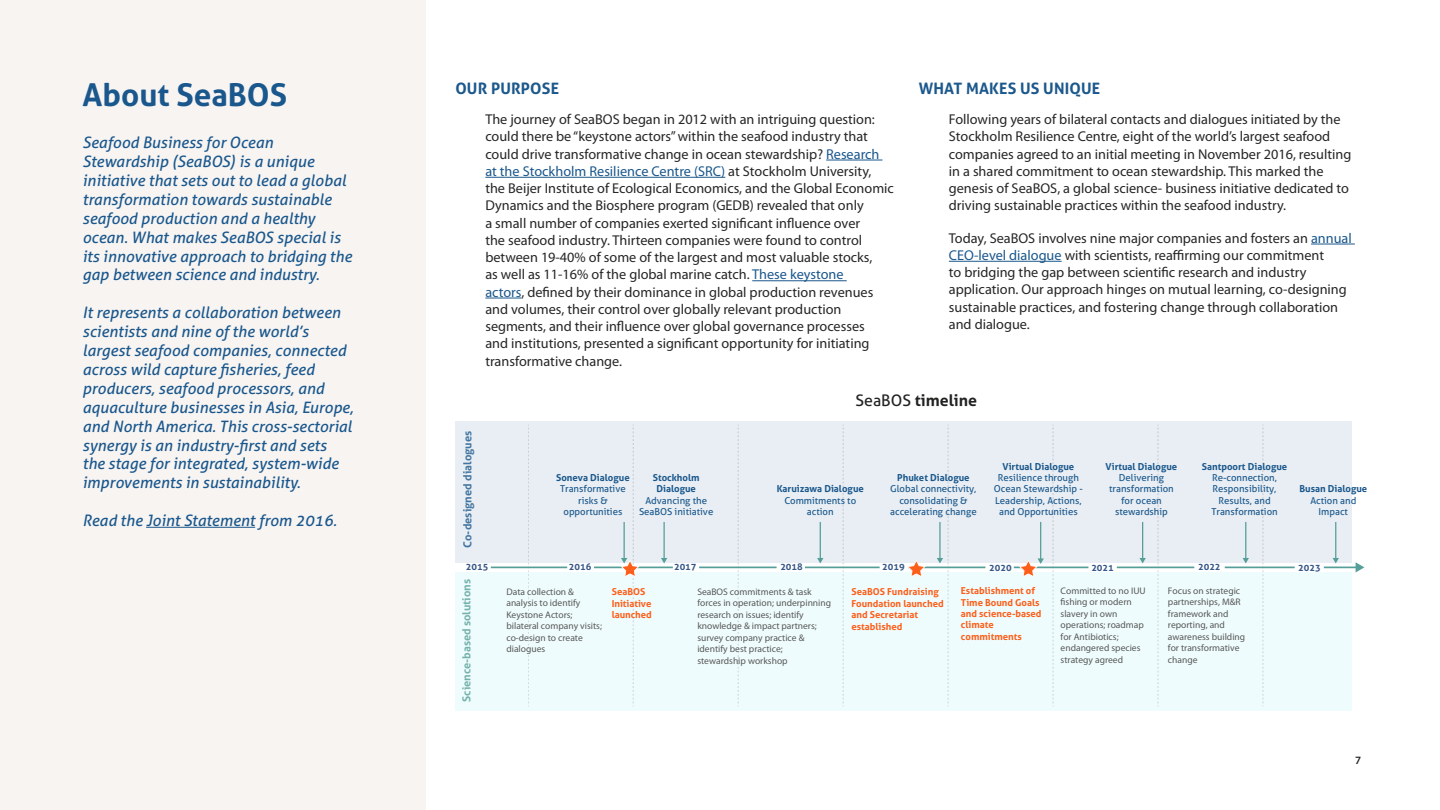
<style>
.page{position:relative;width:1440px;height:810px;background:#fff}
.page>*{position:absolute;margin:0;border:0;box-sizing:border-box;transform-origin:0 0}
.t1{font:700 31.5px "Aller";color:#1a578c}
.t2{font:700 15.9px "Aller";color:#222221}
.t3{font:italic 15.75px/18.9px "Aller";color:#1a578c}
.t4{font:700 15.75px "Aller";letter-spacing:.01em;color:#1b588c}
.t5{font:14.25px/17.2px "Myriad Pro";color:#262626}
.t6{font:600 11.25px "Myriad Pro";color:#262626}
.t7{font:700 11.18px "Aller";letter-spacing:-.005em;color:#569f98}
.t8{font:700 11.18px "Aller";color:#1a578c}
.t9{font:9.52px/11.5px "Myriad Pro";color:#585857}
.t10{font:9.52px/11.5px "Aller";color:#1a578c;text-align:center}
.t11{font:700 9.52px/11.5px "Aller";color:#fd5e19}
.t12{font:700 9.52px/11.5px "Aller";color:#1a578c;text-align:center}
.t13{font:700 9.38px "Aller";color:#385889}
.s1{color:#1a578c}
.s2{font-weight:400}
</style>
<div class="page">
<div style="left:0;top:0;width:425px;height:810px;background:#f7f4f2"></div>
<hr style="left:146px;top:527px;width:109px;height:1px;background:#1a578c">
<hr style="left:826px;top:160px;width:56px;height:1px;background:#1a578c">
<hr style="left:485px;top:177px;width:240px;height:1px;background:#1a578c">
<hr style="left:752px;top:280px;width:95px;height:1px;background:#1a578c">
<hr style="left:485px;top:298px;width:36px;height:1px;background:#1a578c">
<hr style="left:1311px;top:244px;width:44px;height:1px;background:#1a578c">
<hr style="left:949px;top:261px;width:113px;height:1px;background:#1a578c">
<div style="left:455px;top:572px;width:897px;height:139px;background:#effcfd"></div>
<div style="left:455px;top:421px;width:897px;height:141px;background:#e8eef3"></div>
<hr style="left:491px;top:567px;width:76px;height:1px;background:#569f98">
<hr style="left:594px;top:567px;width:79px;height:1px;background:#569f98">
<hr style="left:699px;top:567px;width:78px;height:1px;background:#569f98">
<hr style="left:805px;top:567px;width:75px;height:1px;background:#569f98">
<hr style="left:663px;top:522px;width:2px;height:37px;background:#569f98">
<svg style="left:661px;top:558px;width:6px;height:5px"></svg>
<hr style="left:820px;top:522px;width:1px;height:37px;background:#569f98">
<svg style="left:817px;top:558px;width:6px;height:5px"></svg>
<svg style="left:937px;top:425px;width:12px;height:281px"></svg>
<svg style="left:621px;top:425px;width:19px;height:281px"></svg>
<hr style="left:908px;top:567px;width:77px;height:1px;background:#569f98">
<hr style="left:1014px;top:567px;width:74px;height:1px;background:#569f98">
<hr style="left:1117px;top:567px;width:77px;height:1px;background:#569f98">
<hr style="left:1225px;top:567px;width:70px;height:1px;background:#569f98">
<hr style="left:1324px;top:567px;width:33px;height:1px;background:#569f98">
<svg style="left:1356px;top:562px;width:8px;height:10px"></svg>
<svg style="left:907px;top:560px;width:19px;height:17px"></svg>
<hr style="left:1142px;top:522px;width:1px;height:37px;background:#569f98">
<svg style="left:1139px;top:558px;width:7px;height:5px"></svg>
<hr style="left:1245px;top:522px;width:1px;height:37px;background:#569f98">
<svg style="left:1243px;top:558px;width:6px;height:5px"></svg>
<hr style="left:1335px;top:522px;width:1px;height:37px;background:#569f98">
<svg style="left:1333px;top:558px;width:6px;height:5px"></svg>
<hr style="left:1040px;top:522px;width:1px;height:37px;background:#569f98">
<svg style="left:1019px;top:558px;width:25px;height:19px"></svg>
<h1 class="t1" style="left:82px;top:75px;width:206px">About SeaBOS</h1>
<p class="t4" style="left:455px;top:79px;width:105px">OUR PURPOSE</p>
<p class="t5" style="left:485px;top:111px;width:410px">The journey of SeaBOS began in 2012 with an intriguing question: could there be “keystone actors” within the seafood industry that could drive transformative change in ocean stewardship? <span class="s1">Research at the Stockholm Resilience Centre (SRC)</span> at Stockholm University, the Beijer Institute of Ecological Economics, and the Global Economic Dynamics and the Biosphere program (GEDB) revealed that only<br>a small number of companies exerted significant influence over<br>the seafood industry. Thirteen companies were found to control between 19-40% of some of the largest and most valuable stocks,<br>as well as 11-16% of the global marine catch. <span class="s1">These keystone<br>actors</span>, defined by their dominance in global production revenues and volumes, their control over globally relevant production segments, and their influence over global governance processes<br>and institutions, presented a significant opportunity for initiating transformative change.</p>
<p class="t4" style="left:919px;top:79px;width:183px">WHAT MAKES US UNIQUE</p>
<p class="t5" style="left:949px;top:111px;width:404px">Following years of bilateral contacts and dialogues initiated by the Stockholm Resilience Centre, eight of the world’s largest seafood companies agreed to an initial meeting in November 2016, resulting in a shared commitment to ocean stewardship. This marked the genesis of SeaBOS, a global science- business initiative dedicated to driving sustainable practices within the seafood industry.</p>
<p class="t5" style="left:949px;top:230px;width:404px">Today, SeaBOS involves nine major companies and fosters an <span class="s1">annual CEO-level dialogue</span> with scientists, reaffirming our commitment<br>to bridging the gap between scientific research and industry application. Our approach hinges on mutual learning, co-designing sustainable practices, and fostering change through collaboration and dialogue.</p>
<p class="t3" style="left:82px;top:133px;width:271px">Seafood Business for Ocean Stewardship (SeaBOS) is a unique initiative that sets out to lead a global transformation towards sustainable seafood production and a healthy ocean. What makes SeaBOS special is its innovative approach to bridging the gap between science and industry.</p>
<p class="t3" style="left:82px;top:303px;width:273px">It represents a collaboration between scientists and nine of the world’s largest seafood companies, connected across wild capture fisheries, feed producers, seafood processors, and aquaculture businesses in Asia, Europe, and North America. This cross-sectorial synergy is an industry-first and sets<br>the stage for integrated, system-wide improvements in sustainability.</p>
<p class="t3" style="left:82px;top:511px;width:256px">Read the Joint Statement from 2016.</p>
<p class="t2" style="left:856px;top:390px;width:123px"><span class="s2">SeaBOS</span> timeline</p>
<p class="t8" style="left:461px;top:548px;width:119px;rotate:-90deg">Co-designed dialogues</p>
<p class="t12" style="left:1003px;top:460px;width:73px">Virtual Dialogue</p>
<p class="t10" style="left:994px;top:472px;width:91px">Resilience through<br>Ocean Stewardship -<br>Leadership, Actions, and Opportunities</p>
<p class="t12" style="left:1106px;top:460px;width:73px">Virtual Dialogue</p>
<p class="t10" style="left:1109px;top:472px;width:66px">Delivering transformation for ocean stewardship</p>
<p class="t12" style="left:1202px;top:460px;width:87px">Santpoort Dialogue</p>
<p class="t10" style="left:1211px;top:472px;width:68px">Re-connection,<br>Responsibility,<br>Results, and<br>Transformation</p>
<p class="t12" style="left:1299px;top:483px;width:69px">Busan Dialogue</p>
<p class="t12" style="left:556px;top:472px;width:75px">Soneva Dialogue</p>
<p class="t10" style="left:560px;top:483px;width:67px">Transformative risks &amp; opportunities</p>
<p class="t12" style="left:897px;top:472px;width:74px">Phuket Dialogue</p>
<p class="t10" style="left:890px;top:483px;width:88px">Global connectivity, consolidating &amp; accelerating change</p>
<p class="t12" style="left:653px;top:472px;width:48px">Stockholm<br>Dialogue</p>
<p class="t10" style="left:639px;top:495px;width:76px">Advancing the<br>SeaBOS initiative</p>
<p class="t12" style="left:777px;top:483px;width:89px">Karuizawa Dialogue</p>
<p class="t10" style="left:784px;top:495px;width:73px">Commitments to action</p>
<p class="t10" style="left:1310px;top:495px;width:48px">Action and<br>Impact</p>
<p class="t13" style="left:466px;top:561px;width:24px">2015</p>
<p class="t7" style="left:459px;top:702px;width:124px;rotate:-90deg">Science-based solutions</p>
<p class="t13" style="left:569px;top:561px;width:24px">2016</p>
<p class="t13" style="left:674px;top:561px;width:24px">2017</p>
<p class="t13" style="left:780px;top:561px;width:24px">2018</p>
<p class="t13" style="left:882px;top:561px;width:24px">2019</p>
<p class="t13" style="left:989px;top:562px;width:24px">2020</p>
<p class="t13" style="left:1091px;top:562px;width:24px">2021</p>
<p class="t13" style="left:1198px;top:561px;width:24px">2022</p>
<p class="t13" style="left:1298px;top:562px;width:24px">2023</p>
<p class="t11" style="left:612px;top:586px;width:42px">SeaBOS<br>Initiative launched</p>
<p class="t11" style="left:961px;top:585px;width:82px">Establishment of<br>Time Bound Goals and science-based climate commitments</p>
<p class="t11" style="left:851px;top:586px;width:94px">SeaBOS Fundraising<br>Foundation launched and Secretariat established</p>
<p class="t9" style="left:506px;top:586px;width:97px">Data collection &amp; analysis to identify<br>Keystone Actors; bilateral company visits; co-design to create dialogues</p>
<p class="t9" style="left:697px;top:586px;width:135px">SeaBOS commitments &amp; task forces in operation; underpinning research on issues; identify knowledge &amp; impact partners; survey company practice &amp; identify best practice; stewardship workshop</p>
<p class="t9" style="left:1061px;top:585px;width:87px">Committed to no IUU fishing or modern slavery in own operations; roadmap for Antibiotics; endangered species strategy agreed</p>
<p class="t9" style="left:1168px;top:585px;width:79px">Focus on strategic partnerships, M&amp;R framework and reporting, and awareness building for transformative change</p>
<p class="t6" style="left:1355px;top:754px;width:8px">7</p>
</div>
